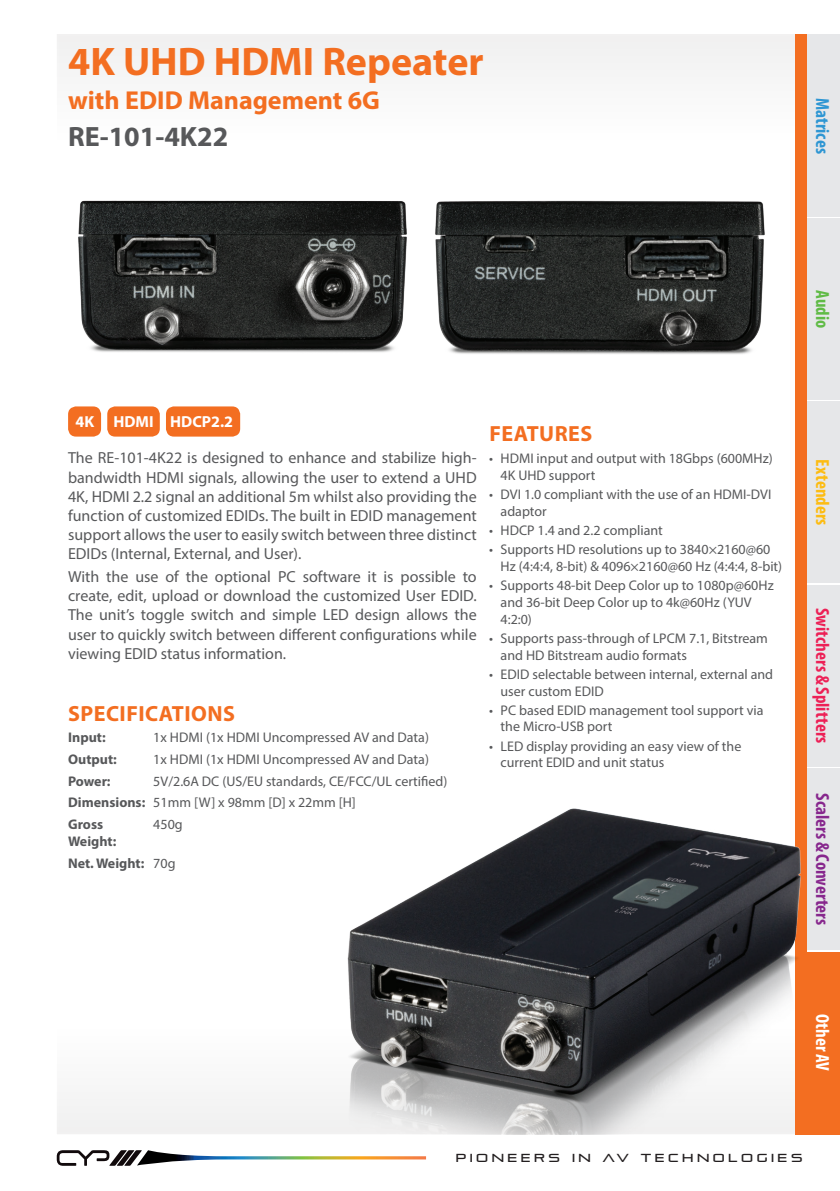
<style>
.page{position:relative;width:840px;height:1191px;background:#fff}
.page>*{position:absolute;margin:0;border:0;box-sizing:border-box;transform-origin:0 0}
.Description1{font:700 40px "Myriad Pro";color:#f36e21}
.Product_Code{font:700 28px "Myriad Pro";color:#57585a}
.Description2{font:700 26px "Myriad Pro";color:#f36e21}
.Feature_Spec_Header{font:700 22px "Myriad Pro";letter-spacing:.02em;color:#f36e21}
.t1{font:700 condensed 19px "Myriad Pro";color:#ed2056}
.t2{font:700 condensed 19px "Myriad Pro";color:#87278d}
.t3{font:700 condensed 19px "Myriad Pro";color:#fdbc12}
.t4{font:700 condensed 19px "Myriad Pro";color:#2e96d3}
.t5{font:700 condensed 19px "Myriad Pro";color:#fff}
.t6{font:700 condensed 19px "Myriad Pro";color:#60bb46}
.Body_Copy_No_DropCap{font:16px/19.2px "Myriad Pro";color:#57585a;text-align:justify}
.t7{font:700 16px "Myriad Pro";color:#fff}
.Spec_Table_Text{font:14px/16.8px "Myriad Pro";color:#57585a}
.Spec_Table_Header_Te{font:700 14px/16.8px "Myriad Pro";color:#57585a}
.t8{font:11.6px "Pirulen";letter-spacing:.305em;color:#231f20}
</style>
<div class="page">
<div style="left:58px;top:874px;width:747px;height:259px;background:linear-gradient(to bottom,#fff,#f5f5f5)"></div>
<div style="left:58px;top:35px;width:746px;height:259px;background:#fbfbfb"></div>
<div style="left:794px;top:34px;width:45px;height:182px;background:#e6e7e9"></div>
<div style="left:794px;top:402px;width:45px;height:181px;background:#e6e7e9"></div>
<div style="left:794px;top:585px;width:45px;height:181px;background:#e6e7e9"></div>
<div style="left:794px;top:768px;width:45px;height:181px;background:#e6e7e9"></div>
<svg style="left:57px;top:1150px;width:369px;height:15px"></svg>
<div style="left:794px;top:952px;width:45px;height:182px;background:#f36e21"></div>
<div style="left:794px;top:218px;width:45px;height:181px;background:#e6e7e9"></div>
<div style="left:794px;top:34px;width:12px;height:1100px;background:#f36e21"></div>
<img style="left:78px;top:200px;width:324px;height:153px">
<img style="left:402px;top:186px;width:393px;height:184px">
<img style="left:306px;top:771px;width:495px;height:363px">
<div style="left:68px;top:406px;width:33px;height:30px;background:#f36e21;border-radius:8px"></div>
<div style="left:166px;top:406px;width:74px;height:30px;background:#f36e21;border-radius:8px"></div>
<div style="left:107px;top:406px;width:53px;height:30px;background:#f36e21;border-radius:8px"></div>
<p class="Description1" style="left:68px;top:36px;width:417px">4K UHD HDMI Repeater</p>
<p class="Description2" style="left:68px;top:84px;width:313px">with EDID Management 6G</p>
<p class="Product_Code" style="left:68px;top:118px;width:162px">RE-101-4K22</p>
<h3 class="t4" style="left:833px;top:98px;width:57px;rotate:90deg">Matrices</h3>
<h3 class="t6" style="left:833px;top:290px;width:40px;rotate:90deg">Audio</h3>
<p class="t7" style="left:76px;top:411px;width:20px">4K</p>
<p class="t7" style="left:113px;top:411px;width:42px">HDMI</p>
<p class="t7" style="left:170px;top:411px;width:64px">HDCP2.2</p>
<p class="Body_Copy_No_DropCap" style="left:68px;top:448px;width:410px">The RE-101-4K22 is designed to enhance and stabilize high&shy;bandwidth HDMI signals, allowing the user to extend a UHD 4K, HDMI 2.2 signal an additional 5m whilst also providing the function of customized EDIDs. The built in EDID management support allows the user to easily switch between three distinct EDIDs (Internal, External, and User).</p>
<p class="Body_Copy_No_DropCap" style="left:68px;top:567px;width:410px">With the use of the optional PC software it is possible to create, edit, upload or download the customized User EDID.<br>The unit’s toggle switch and simple LED design allows the user to quickly switch between different configurations while viewing EDID status information.</p>
<p class="Feature_Spec_Header" style="left:68px;top:699px;width:168px">SPECIFICATIONS</p>
<p class="Spec_Table_Header_Te" style="left:68px;top:728px;width:39px">Input:</p>
<p class="Spec_Table_Text" style="left:153px;top:728px;width:277px">1x HDMI (1x HDMI Uncompressed AV and Data)</p>
<p class="Spec_Table_Header_Te" style="left:68px;top:750px;width:50px">Output:</p>
<p class="Spec_Table_Text" style="left:153px;top:750px;width:277px">1x HDMI (1x HDMI Uncompressed AV and Data)</p>
<p class="Spec_Table_Header_Te" style="left:68px;top:772px;width:44px">Power:</p>
<p class="Spec_Table_Text" style="left:153px;top:772px;width:295px">5V/2.6A DC (US/EU standards, CE/FCC/UL certified)</p>
<p class="Spec_Table_Header_Te" style="left:68px;top:794px;width:79px">Dimensions:</p>
<p class="Spec_Table_Text" style="left:153px;top:794px;width:204px">51mm [W] x 98mm [D] x 22mm [H]</p>
<p class="Spec_Table_Header_Te" style="left:68px;top:815px;width:50px">Gross<br>Weight:</p>
<p class="Spec_Table_Text" style="left:153px;top:816px;width:31px">450g</p>
<p class="Spec_Table_Header_Te" style="left:68px;top:854px;width:78px">Net. Weight:</p>
<p class="Spec_Table_Text" style="left:153px;top:854px;width:24px">70g</p>
<p class="Feature_Spec_Header" style="left:489px;top:419px;width:104px">FEATURES</p>
<p class="Spec_Table_Text" style="left:500px;top:450px;width:273px;text-indent:-11px">• HDMI input and output with 18Gbps (600MHz)<br>4K UHD support</p>
<p class="Spec_Table_Text" style="left:500px;top:486px;width:272px;text-indent:-11px">• DVI 1.0 compliant with the use of an HDMI-DVI adaptor</p>
<p class="Spec_Table_Text" style="left:489px;top:522px;width:175px">• HDCP 1.4 and 2.2 compliant</p>
<p class="Spec_Table_Text" style="left:500px;top:541px;width:283px;text-indent:-11px">• Supports HD resolutions up to 3840×2160@60<br>Hz (4:4:4, 8-bit) &amp; 4096×2160@60 Hz (4:4:4, 8-bit)</p>
<p class="Spec_Table_Text" style="left:500px;top:577px;width:274px;text-indent:-11px">• Supports 48-bit Deep Color up to 1080p@60Hz and 36-bit Deep Color up to 4k@60Hz (YUV<br>4:2:0)</p>
<p class="Spec_Table_Text" style="left:500px;top:629px;width:269px;text-indent:-11px">• Supports pass-through of LPCM 7.1, Bitstream and HD Bitstream audio formats</p>
<p class="Spec_Table_Text" style="left:500px;top:665px;width:274px;text-indent:-11px">• EDID selectable between internal, external and user custom EDID</p>
<p class="Spec_Table_Text" style="left:500px;top:701px;width:264px;text-indent:-11px">• PC based EDID management tool support via the Micro-USB port</p>
<p class="Spec_Table_Text" style="left:500px;top:737px;width:242px;text-indent:-11px">• LED display providing an easy view of the current EDID and unit status</p>
<h3 class="t3" style="left:833px;top:459px;width:68px;rotate:90deg">Extenders</h3>
<h3 class="t1" style="left:833px;top:608px;width:137px;rotate:90deg">Switchers &amp; Splitters</h3>
<h3 class="t2" style="left:833px;top:793px;width:134px;rotate:90deg">Scalers &amp; Converters</h3>
<h3 class="t5" style="left:833px;top:1014px;width:58px;rotate:90deg">Other AV</h3>
<p class="t8" style="left:455px;top:1150px;width:348px">PIONEERS IN AV TECHNOLOGIES</p>
</div>
